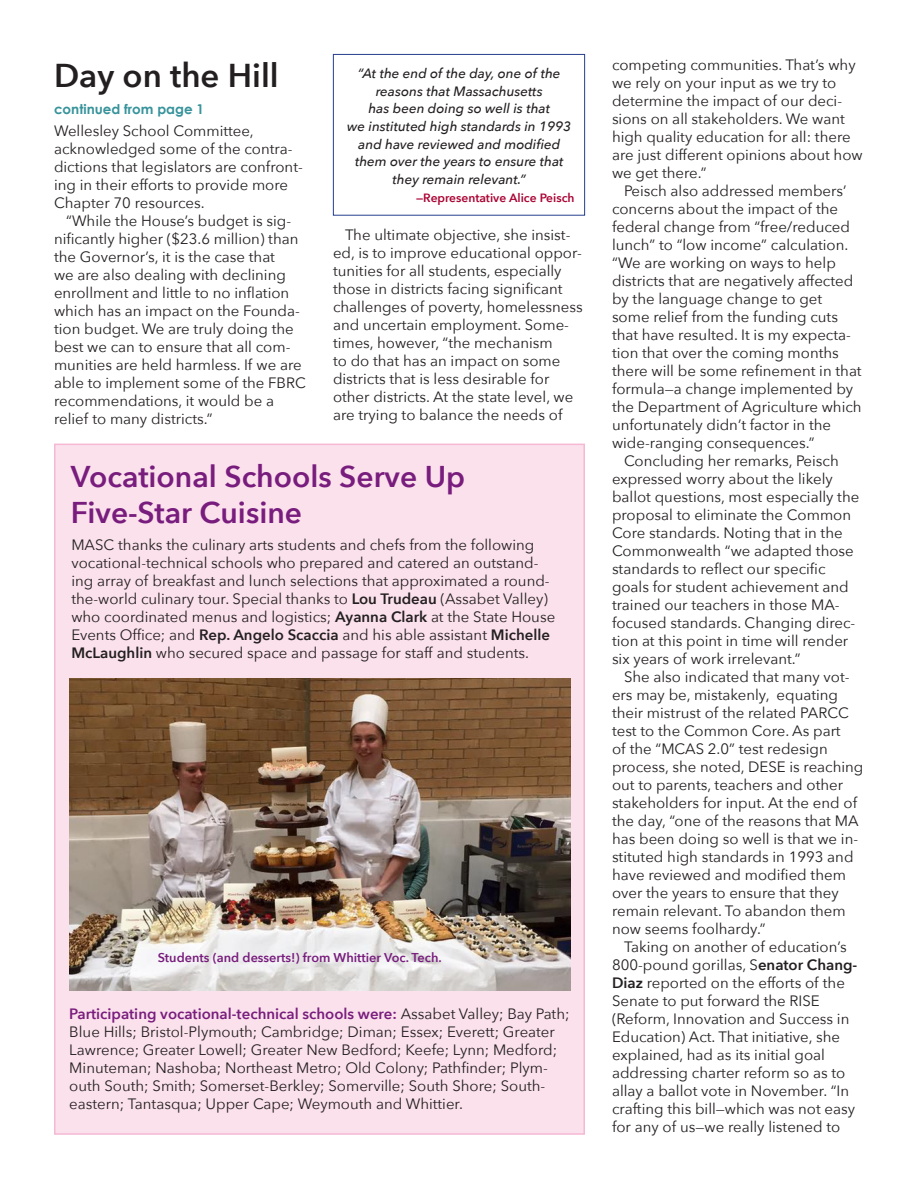
<style>
.page{position:relative;width:918px;height:1188px;background:#fff}
.page>*{position:absolute;margin:0;border:0;box-sizing:border-box;transform-origin:0 0}
.t1{font:600 33px "Avenir Next";color:#231f20}
.t2{font:600 30px "Avenir Next";color:#781d7d}
.t3{font:15px/18px "Avenir Next";color:#231f20}
.t4{font:italic 500 13.5px/17.7px "Avenir Next";color:#231f20;text-align:center}
.t5{font:700 13.5px "Century Gothic";color:#37939b}
.t6{font:600 12.75px "Avenir Next";color:#781d7d}
.t7{font:600 12px "Avenir Next";color:#ab0333}
.s1{font-weight:600}
.s2{font-weight:600;color:#781d7d}
</style>
<div class="page">
<div style="left:54px;top:444px;width:531px;height:691px;background:#fbe1ec;border:2px solid #f6b9d4"></div>
<img style="left:70px;top:679px;width:501px;height:311px">
<div style="left:333px;top:54px;width:252px;height:162px;border:1px solid #253f8e"></div>
<p class="t1" style="left:54px;top:55px;width:226px">Day on the Hill</p>
<p class="t5" style="left:54px;top:100px;width:152px">continued from page 1</p>
<p class="t3" style="left:54px;top:122px;width:250px">Wellesley School Committee, acknowledged some of the contra&shy;dictions that legislators are confront&shy;ing in their efforts to provide more<br>Chapter 70 resources.</p>
<p class="t3" style="left:54px;top:212px;width:253px;text-indent:12px">“While the House’s budget is sig&shy;nificantly higher ($23.6 million) than the Governor’s, it is the case that<br>we are also dealing with declining enrollment and little to no inflation which has an impact on the Founda&shy;tion budget. We are truly doing the best we can to ensure that all com&shy;munities are held harmless. If we are able to implement some of the FBRC recommendations, it would be a relief to many districts.”</p>
<p class="t4" style="left:358px;top:64px;width:204px">“At the end of the day, one of the reasons that Massachusetts</p>
<p class="t4" style="left:368px;top:100px;width:183px">has been doing so well is that</p>
<p class="t4" style="left:347px;top:117px;width:225px">we instituted high standards in 1993 and have reviewed and modified them over the years to ensure that they remain relevant.”</p>
<p class="t7" style="left:416px;top:190px;width:160px">—Representative Alice Peisch</p>
<p class="t3" style="left:333px;top:225px;width:251px;text-indent:12px">The ultimate objective, she insist&shy;ed, is to improve educational oppor&shy;tunities for all students, especially those in districts facing significant challenges of poverty, homelessness and uncertain employment. Some&shy;times, however, “the mechanism<br>to do that has an impact on some districts that is less desirable for other districts. At the state level, we are trying to balance the needs of</p>
<p class="t2" style="left:71px;top:459px;width:396px">Vocational Schools Serve Up</p>
<p class="t2" style="left:71px;top:495px;width:233px">Five-Star Cuisine</p>
<p class="t3" style="left:71px;top:536px;width:485px">MASC thanks the culinary arts students and chefs from the following vocational-technical schools who prepared and catered an outstand&shy;ing array of breakfast and lunch selections that approximated a round&shy;the-world culinary tour. Special thanks to <span class="s1">Lou Trudeau</span> (Assabet Valley) who coordinated menus and logistics; <span class="s1">Ayanna Clark</span> at the State House Events Office; and <span class="s1">Rep. Angelo Scaccia</span> and his able assistant <span class="s1">Michelle McLaughlin</span> who secured space and passage for staff and students.</p>
<p class="t6" style="left:158px;top:950px;width:286px">Students (and desserts!) from Whittier Voc. Tech.</p>
<p class="t3" style="left:69px;top:1005px;width:502px"><span class="s2">Participating vocational-technical schools were:</span> Assabet Valley; Bay Path; Blue Hills; Bristol-Plymouth; Cambridge; Diman; Essex; Everett; Greater Lawrence; Greater Lowell; Greater New Bedford; Keefe; Lynn; Medford; Minuteman; Nashoba; Northeast Metro; Old Colony; Pathfinder; Plym&shy;outh South; Smith; Somerset-Berkley; Somerville; South Shore; South&shy;eastern; Tantasqua; Upper Cape; Weymouth and Whittier.</p>
<p class="t3" style="left:612px;top:56px;width:252px">competing communities. That’s why we rely on your input as we try to determine the impact of our deci&shy;sions on all stakeholders. We want high quality education for all: there are just different opinions about how we get there.”</p>
<p class="t3" style="left:612px;top:182px;width:251px;text-indent:12px">Peisch also addressed members’ concerns about the impact of the federal change from “free/reduced lunch” to “low income” calculation. “We are working on ways to help districts that are negatively affected by the language change to get some relief from the funding cuts that have resulted. It is my expecta&shy;tion that over the coming months there will be some refinement in that formula—a change implemented by the Department of Agriculture which unfortunately didn’t factor in the wide-ranging consequences.”</p>
<p class="t3" style="left:612px;top:452px;width:249px;text-indent:12px">Concluding her remarks, Peisch expressed worry about the likely ballot questions, most especially the proposal to eliminate the Common Core standards. Noting that in the Commonwealth “we adapted those standards to reflect our specific goals for student achievement and trained our teachers in those MA&shy;focused standards. Changing direc&shy;tion at this point in time will render six years of work irrelevant.”</p>
<p class="t3" style="left:612px;top:668px;width:253px;text-indent:12px">She also indicated that many vot&shy;ers may be, mistakenly, equating their mistrust of the related PARCC test to the Common Core. As part<br>of the “MCAS 2.0” test redesign process, she noted, DESE is reaching out to parents, teachers and other stakeholders for input. At the end of the day, “one of the reasons that MA has been doing so well is that we in&shy;stituted high standards in 1993 and have reviewed and modified them over the years to ensure that they remain relevant. To abandon them now seems foolhardy.”</p>
<p class="t3" style="left:612px;top:938px;width:247px;text-indent:12px">Taking on another of education’s 800-pound gorillas, S<span class="s1">enator Chang-Diaz</span> reported on the efforts of the Senate to put forward the RISE (Reform, Innovation and Success in Education) Act. That initiative, she explained, had as its initial goal addressing charter reform so as to allay a ballot vote in November. “In crafting this bill—which was not easy for any of us—we really listened to</p>
</div>
